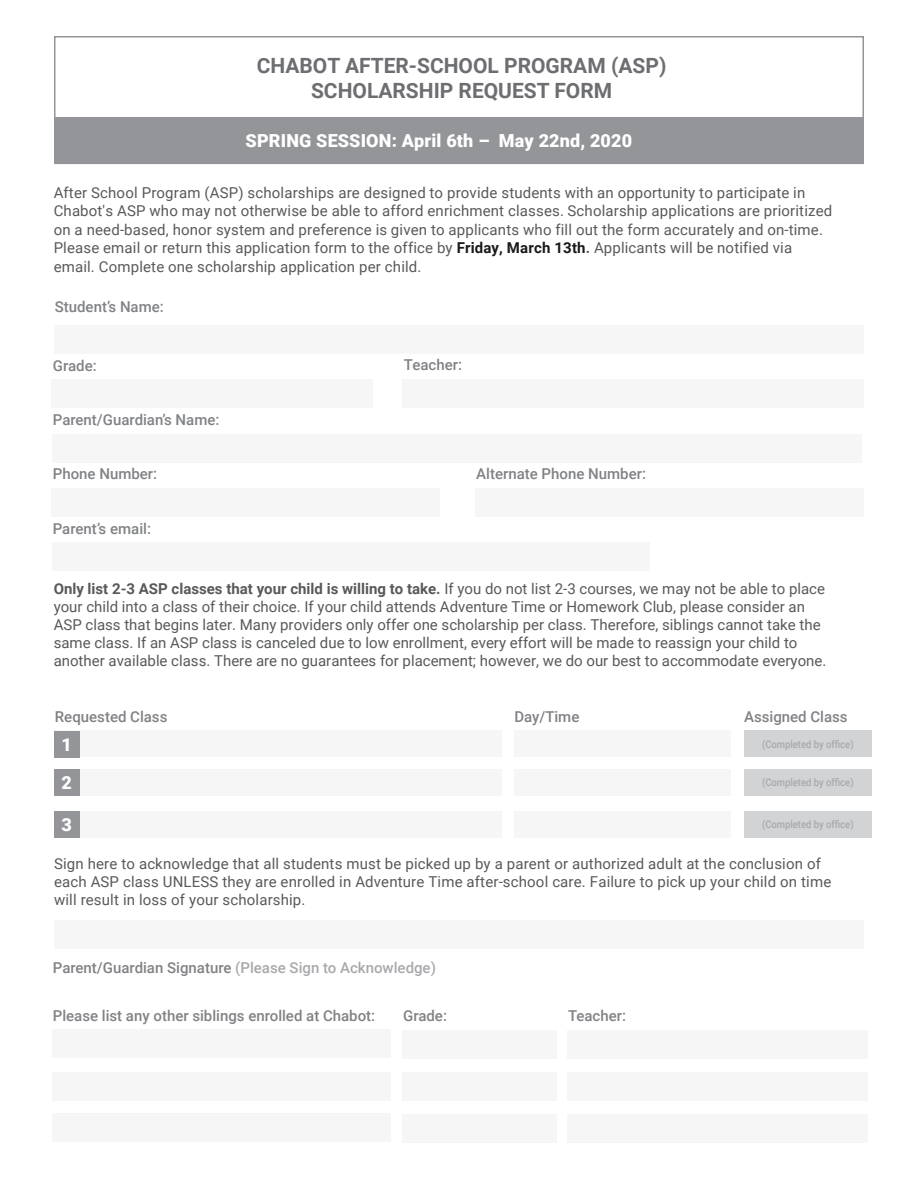
<style>
.page{position:relative;width:918px;height:1188px;background:#fff}
.page>*{position:absolute;margin:0;border:0;box-sizing:border-box;transform-origin:0 0}
.t1{font:700 21px/25.2px "Roboto";color:#6d6e71;text-align:center}
.t2{font:900 18px "Roboto";letter-spacing:.01em;color:#fff}
.t3{font:15px/18px "Roboto";letter-spacing:.01em;color:#58595b}
.t4{font:500 15px "Roboto";color:#808285}
.t5{font:500 15px "Roboto";color:#a7a9ac}
.t6{font:500 10.5px "Roboto";color:#a7a9ac;scale:.9 1}
.s1{font-weight:700;color:#1a1a1a}
.s2{font-weight:700}
.s3{color:#808285}
</style>
<div class="page">
<div style="left:55px;top:117px;width:808px;height:46px;background:#939598"></div>
<div style="left:54px;top:116px;width:810px;height:48px;border:2px solid #939598"></div>
<div style="left:54px;top:36px;width:810px;height:83px;border:2px solid #939598"></div>
<div style="left:54px;top:325px;width:810px;height:29px;background:#f6f6f6"></div>
<div style="left:54px;top:730px;width:448px;height:27px;background:#f6f6f6"></div>
<div style="left:514px;top:730px;width:217px;height:27px;background:#f6f6f6"></div>
<div style="left:52px;top:434px;width:810px;height:29px;background:#f6f6f6"></div>
<div style="left:52px;top:380px;width:321px;height:28px;background:#f6f6f6"></div>
<div style="left:52px;top:542px;width:597px;height:29px;background:#f6f6f6"></div>
<div style="left:52px;top:488px;width:388px;height:29px;background:#f6f6f6"></div>
<div style="left:475px;top:488px;width:389px;height:29px;background:#f6f6f6"></div>
<div style="left:403px;top:379px;width:461px;height:28px;background:#f6f6f6"></div>
<div style="left:54px;top:731px;width:25px;height:27px;background:#939598"></div>
<div style="left:744px;top:730px;width:128px;height:27px;background:#d1d3d4"></div>
<div style="left:744px;top:769px;width:128px;height:27px;background:#d1d3d4"></div>
<div style="left:744px;top:811px;width:128px;height:27px;background:#d1d3d4"></div>
<div style="left:514px;top:769px;width:217px;height:27px;background:#f6f6f6"></div>
<div style="left:54px;top:769px;width:448px;height:27px;background:#f6f6f6"></div>
<div style="left:54px;top:769px;width:25px;height:27px;background:#939598"></div>
<div style="left:514px;top:811px;width:217px;height:27px;background:#f6f6f6"></div>
<div style="left:54px;top:811px;width:448px;height:27px;background:#f6f6f6"></div>
<div style="left:54px;top:811px;width:25px;height:27px;background:#939598"></div>
<div style="left:52px;top:1029px;width:339px;height:29px;background:#f6f6f6"></div>
<div style="left:52px;top:1072px;width:339px;height:28px;background:#f6f6f6"></div>
<div style="left:52px;top:1114px;width:339px;height:28px;background:#f6f6f6"></div>
<div style="left:54px;top:920px;width:810px;height:29px;background:#f6f6f6"></div>
<div style="left:403px;top:1030px;width:154px;height:29px;background:#f6f6f6"></div>
<div style="left:403px;top:1072px;width:154px;height:29px;background:#f6f6f6"></div>
<div style="left:403px;top:1114px;width:154px;height:29px;background:#f6f6f6"></div>
<div style="left:567px;top:1030px;width:300px;height:29px;background:#f6f6f6"></div>
<div style="left:567px;top:1072px;width:300px;height:29px;background:#f6f6f6"></div>
<div style="left:567px;top:1114px;width:300px;height:29px;background:#f6f6f6"></div>
<h1 class="t1" style="left:257px;top:52px;width:411px">CHABOT AFTER-SCHOOL PROGRAM (ASP)<br>SCHOLARSHIP REQUEST FORM</h1>
<p class="t2" style="left:246px;top:128px;width:388px">SPRING SESSION: April 6th – May 22nd, 2020</p>
<p class="t3" style="left:54px;top:183px;width:780px;line-height:18.5px">After School Program (ASP) scholarships are designed to provide students with an opportunity to participate in Chabot's ASP who may not otherwise be able to afford enrichment classes. Scholarship applications are prioritized on a need-based, honor system and preference is given to applicants who fill out the form accurately and on-time.<br>Please email or return this application form to the office by <span class="s1">Friday, March 13th</span><span class="s2">.</span> Applicants will be notified via email. Complete one scholarship application per child.</p>
<p class="t4" style="left:55px;top:296px;width:111px">Student’s Name:</p>
<p class="t4" style="left:53px;top:355px;width:45px">Grade:</p>
<p class="t4" style="left:53px;top:409px;width:168px">Parent/Guardian’s Name:</p>
<p class="t4" style="left:404px;top:354px;width:60px">Teacher:</p>
<p class="t4" style="left:53px;top:464px;width:106px">Phone Number:</p>
<p class="t4" style="left:476px;top:464px;width:171px">Alternate Phone Number:</p>
<p class="t4" style="left:53px;top:518px;width:100px">Parent’s email:</p>
<p class="t3" style="left:54px;top:580px;width:774px"><span class="s2">Only list 2-3 ASP classes that your child is willing to take.</span> If you do not list 2-3 courses, we may not be able to place your child into a class of their choice. If your child attends Adventure Time or Homework Club, please consider an ASP class that begins later. Many providers only offer one scholarship per class. Therefore, siblings cannot take the same class. If an ASP class is canceled due to low enrollment, every effort will be made to reassign your child to another available class. There are no guarantees for placement; however, we do our best to accommodate everyone.</p>
<p class="t4" style="left:55px;top:706px;width:114px">Requested Class</p>
<p class="t4" style="left:514px;top:706px;width:67px">Day/Time</p>
<p class="t4" style="left:744px;top:706px;width:105px">Assigned Class</p>
<p class="t2" style="left:61px;top:732px;width:12px">1</p>
<p class="t6" style="left:762px;top:737px;width:103px">(Completed by office)</p>
<p class="t6" style="left:762px;top:775px;width:103px">(Completed by office)</p>
<p class="t6" style="left:762px;top:817px;width:103px">(Completed by office)</p>
<p class="t2" style="left:61px;top:770px;width:12px">2</p>
<p class="t2" style="left:61px;top:812px;width:12px">3</p>
<p class="t3" style="left:54px;top:854px;width:779px">Sign here to acknowledge that all students must be picked up by a parent or authorized adult at the conclusion of each ASP class UNLESS they are enrolled in Adventure Time after-school care. Failure to pick up your child on time will result in loss of your scholarship.</p>
<p class="t5" style="left:53px;top:957px;width:385px"><span class="s3">Parent/Guardian Signature</span> (Please Sign to Acknowledge)</p>
<p class="t4" style="left:403px;top:1006px;width:45px">Grade:</p>
<p class="t4" style="left:568px;top:1006px;width:60px">Teacher:</p>
<p class="t4" style="left:53px;top:1005px;width:324px">Please list any other siblings enrolled at Chabot:</p>
</div>
